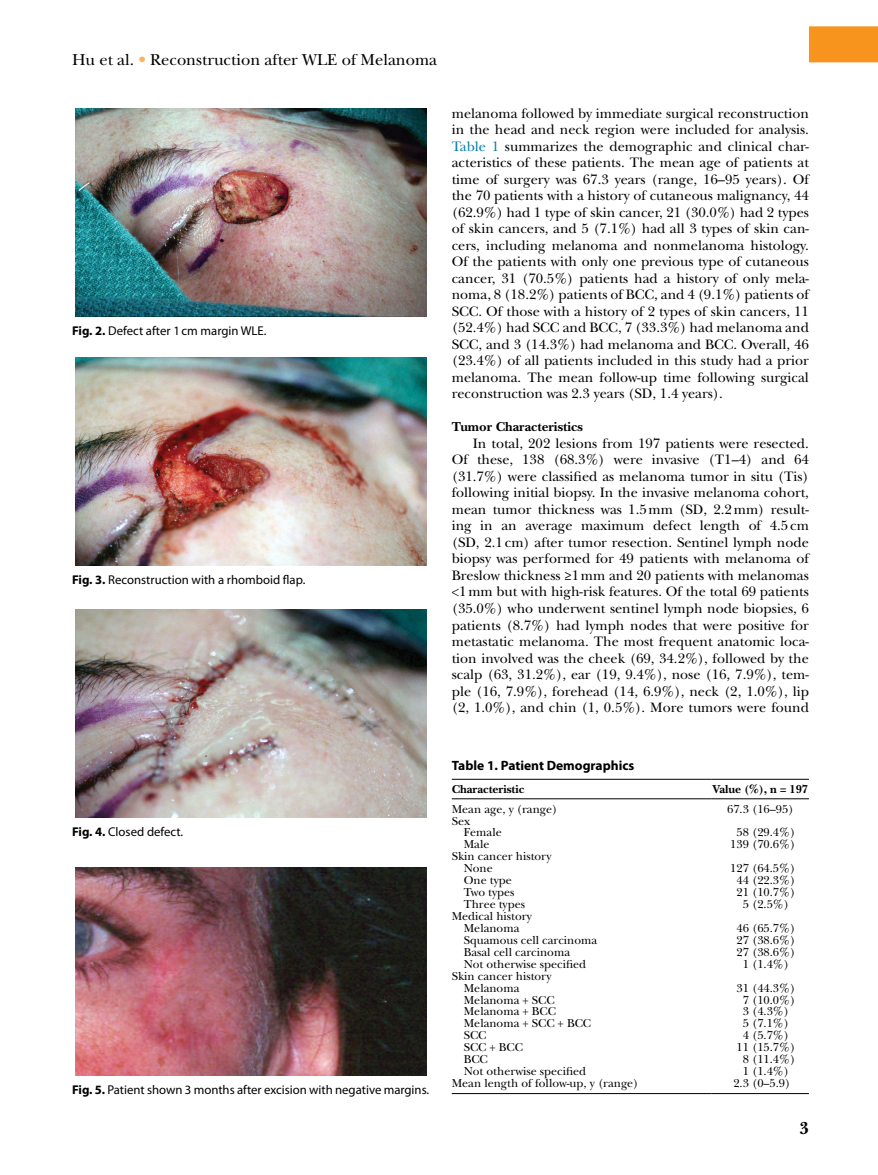
<style>
.page{position:relative;width:878px;height:1175px;background:#fff}
.page>*{position:absolute;margin:0;border:0;box-sizing:border-box;transform-origin:0 0}
.t1{font:700 18px "New Baskerville Std";color:#000}
.t2{font:16.5px "New Baskerville Std";color:#000}
.t3{font:14.25px/16.5px "New Baskerville Std";color:#000;text-align:justify}
.t4{font:700 13.5px "Myriad Pro";color:#000}
.t5{font:700 13.5px "New Baskerville Std";color:#000}
.t6{font:12.75px "Myriad Pro";color:#000}
.t7{font:12px/12px "New Baskerville Std";color:#000}
.t8{font:700 12px "New Baskerville Std";color:#000}
.s1{color:#fbb161}
.s2{font-weight:700}
.s3{color:#017eac}
</style>
<div class="page">
<div style="left:808px;top:26px;width:70px;height:36px;background:#f7941e"></div>
<img style="left:75px;top:108px;width:351px;height:208px">
<img style="left:75px;top:357px;width:351px;height:208px">
<img style="left:75px;top:609px;width:351px;height:208px">
<img style="left:75px;top:867px;width:351px;height:208px">
<hr style="left:452px;top:779px;width:259px;height:1px;background:#000">
<hr style="left:452px;top:798px;width:259px;height:1px;background:#000">
<hr style="left:711px;top:779px;width:97px;height:1px;background:#000">
<hr style="left:711px;top:798px;width:97px;height:1px;background:#000">
<hr style="left:452px;top:1093px;width:259px;height:1px;background:#000">
<hr style="left:711px;top:1093px;width:97px;height:1px;background:#000">
<p class="t2" style="left:72px;top:50px;width:366px">Hu et al. <span class="s1">•</span> Reconstruction after WLE of Melanoma</p>
<p class="t6" style="left:72px;top:322px;width:196px"><span class="s2">Fig. 2.</span> Defect after 1cm margin WLE.</p>
<p class="t6" style="left:72px;top:572px;width:235px"><span class="s2">Fig. 3.</span> Reconstruction with a rhomboid flap.</p>
<p class="t3" style="left:452px;top:105px;width:359px">melanoma followed by immediate surgical reconstruction in the head and neck region were included for analysis.<br><span class="s3">Table 1</span> summarizes the demographic and clinical char&shy;acteristics of these patients. The mean age of patients at time of surgery was 67.3 years (range, 16–95 years). Of the 70 patients with a history of cutaneous malignancy, 44 (62.9%) had 1 type of skin cancer, 21 (30.0%) had 2 types of skin cancers, and 5 (7.1%) had all 3 types of skin can&shy;cers, including melanoma and nonmelanoma histology.<br>Of the patients with only one previous type of cutaneous cancer, 31 (70.5%) patients had a history of only mela&shy;noma, 8 (18.2%) patients of BCC, and 4 (9.1%) patients of SCC. Of those with a history of 2 types of skin cancers, 11 (52.4%) had SCC and BCC, 7 (33.3%) had melanoma and SCC, and 3 (14.3%) had melanoma and BCC. Overall, 46 (23.4%) of all patients included in this study had a prior melanoma. The mean follow-up time following surgical reconstruction was 2.3 years (SD, 1.4 years).</p>
<p class="t5" style="left:452px;top:419px;width:132px">Tumor Characteristics</p>
<p class="t3" style="left:451px;top:435px;width:359px;text-indent:21px">In total, 202 lesions from 197 patients were resected.<br>Of these, 138 (68.3%) were invasive (T1–4) and 64 (31.7%) were classified as melanoma tumor in situ (Tis) following initial biopsy. In the invasive melanoma cohort, mean tumor thickness was 1.5mm (SD, 2.2mm) result&shy;ing in an average maximum defect length of 4.5cm (SD, 2.1cm) after tumor resection. Sentinel lymph node biopsy was performed for 49 patients with melanoma of Breslow thickness ≥1mm and 20 patients with melanomas &lt;1mm but with high-risk features. Of the total 69 patients (35.0%) who underwent sentinel lymph node biopsies, 6 patients (8.7%) had lymph nodes that were positive for metastatic melanoma. The most frequent anatomic loca&shy;tion involved was the cheek (69, 34.2%), followed by the scalp (63, 31.2%), ear (19, 9.4%), nose (16, 7.9%), tem&shy;ple (16, 7.9%), forehead (14, 6.9%), neck (2, 1.0%), lip (2, 1.0%), and chin (1, 0.5%). More tumors were found</p>
<p class="t6" style="left:72px;top:824px;width:113px"><span class="s2">Fig. 4.</span> Closed defect.</p>
<p class="t6" style="left:72px;top:1082px;width:359px"><span class="s2">Fig. 5.</span> Patient shown 3 months after excision with negative margins.</p>
<p class="t4" style="left:452px;top:756px;width:184px">Table 1. Patient Demographics</p>
<p class="t8" style="left:452px;top:782px;width:74px">Characteristic</p>
<p class="t8" style="left:712px;top:782px;width:97px">Value (%), n = 197</p>
<p class="t7" style="left:452px;top:802px;width:107px">Mean age, y (range)</p>
<p class="t7" style="left:727px;top:802px;width:68px">67.3 (16–95)</p>
<p class="t7" style="left:464px;top:814px;width:39px;text-indent:-12px">Sex<br>Female</p>
<p class="t7" style="left:736px;top:826px;width:60px">58 (29.4%)</p>
<p class="t7" style="left:464px;top:838px;width:27px">Male</p>
<p class="t7" style="left:730px;top:838px;width:67px">139 (70.6%)</p>
<p class="t7" style="left:464px;top:850px;width:89px;text-indent:-12px">Skin cancer history<br>None</p>
<p class="t7" style="left:730px;top:862px;width:67px">127 (64.5%)</p>
<p class="t7" style="left:464px;top:874px;width:49px">One type</p>
<p class="t7" style="left:736px;top:874px;width:60px">44 (22.3%)</p>
<p class="t7" style="left:464px;top:886px;width:52px">Two types</p>
<p class="t7" style="left:736px;top:886px;width:60px">21 (10.7%)</p>
<p class="t7" style="left:464px;top:898px;width:63px">Three types</p>
<p class="t7" style="left:742px;top:898px;width:48px">5 (2.5%)</p>
<p class="t7" style="left:452px;top:910px;width:82px;text-align:center">Medical history<br>Melanoma</p>
<p class="t7" style="left:736px;top:922px;width:60px">46 (65.7%)</p>
<p class="t7" style="left:464px;top:934px;width:135px">Squamous cell carcinoma</p>
<p class="t7" style="left:736px;top:934px;width:60px">27 (38.6%)</p>
<p class="t7" style="left:464px;top:946px;width:108px">Basal cell carcinoma</p>
<p class="t7" style="left:736px;top:946px;width:60px">27 (38.6%)</p>
<p class="t7" style="left:464px;top:958px;width:124px">Not otherwise specified</p>
<p class="t7" style="left:742px;top:958px;width:48px">1 (1.4%)</p>
<p class="t7" style="left:464px;top:969px;width:89px;text-indent:-12px">Skin cancer history<br>Melanoma</p>
<p class="t7" style="left:736px;top:981px;width:60px">31 (44.3%)</p>
<p class="t7" style="left:464px;top:993px;width:92px">Melanoma + SCC</p>
<p class="t7" style="left:742px;top:993px;width:54px">7 (10.0%)</p>
<p class="t7" style="left:464px;top:1005px;width:94px">Melanoma + BCC</p>
<p class="t7" style="left:742px;top:1005px;width:48px">3 (4.3%)</p>
<p class="t7" style="left:464px;top:1017px;width:129px">Melanoma + SCC + BCC</p>
<p class="t7" style="left:742px;top:1017px;width:48px">5 (7.1%)</p>
<p class="t7" style="left:464px;top:1029px;width:24px">SCC</p>
<p class="t7" style="left:742px;top:1029px;width:48px">4 (5.7%)</p>
<p class="t7" style="left:464px;top:1041px;width:61px">SCC + BCC</p>
<p class="t7" style="left:736px;top:1041px;width:60px">11 (15.7%)</p>
<p class="t7" style="left:464px;top:1053px;width:25px">BCC</p>
<p class="t7" style="left:742px;top:1053px;width:54px">8 (11.4%)</p>
<p class="t7" style="left:464px;top:1065px;width:124px">Not otherwise specified</p>
<p class="t7" style="left:742px;top:1065px;width:48px">1 (1.4%)</p>
<p class="t7" style="left:452px;top:1077px;width:188px">Mean length of follow-up, y (range)</p>
<p class="t7" style="left:733px;top:1077px;width:59px">2.3 (0–5.9)</p>
<p class="t1" style="left:799px;top:1118px;width:11px">3</p>
</div>
